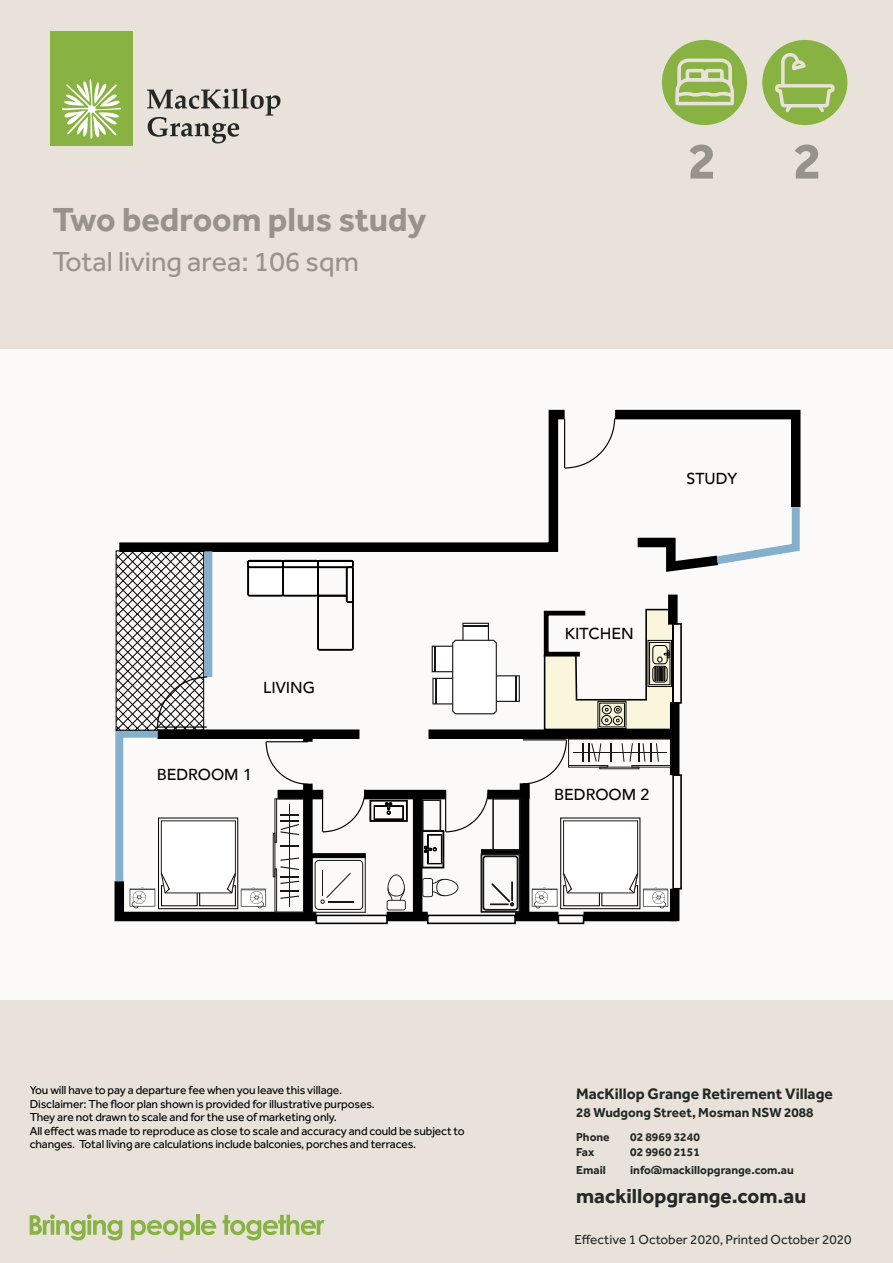
<style>
.page{position:relative;width:893px;height:1263px;background:#e8e2da}
.page>*{position:absolute;margin:0;border:0;box-sizing:border-box;transform-origin:0 0}
.t1{font:700 52.5px "Effra";color:#97928a}
.t2{font:700 34.5px "Effra";color:#97928a}
.t3{font:28.5px "Effra";color:#97928a}
.t4{font:700 21px "Effra";color:#252926}
.t5{font:500 15.9px "Avenir";color:#000}
.t6{font:700 15.75px "Effra";color:#252926}
.t7{font:13.5px "Effra";color:#252926}
.t8{font:700 13.5px "Effra";color:#252926}
.t9{font:12px/13.5px "Effra";letter-spacing:-.01em;color:#000}
.t10{font:700 12px "Effra";color:#252926}
</style>
<div class="page">
<div style="left:50px;top:32px;width:83px;height:114px;background:#88b241"></div>
<svg style="left:62px;top:79px;width:59px;height:60px"></svg>
<svg style="left:147px;top:88px;width:133px;height:55px"></svg>
<div style="left:0;top:349px;width:893px;height:650px;background:#fbfaf9"></div>
<svg style="left:115px;top:409px;width:449px;height:148px"></svg>
<div style="left:428px;top:729px;width:245px;height:10px;background:#000"></div>
<div style="left:364px;top:790px;width:82px;height:9px;background:#000"></div>
<div style="left:387px;top:912px;width:41px;height:9px;background:#000"></div>
<div style="left:413px;top:791px;width:9px;height:125px;background:#000"></div>
<div style="left:670px;top:889px;width:9px;height:32px;background:#000"></div>
<div style="left:204px;top:551px;width:8px;height:126px;background:#84b0cd"></div>
<svg style="left:118px;top:552px;width:84px;height:124px"></svg>
<div style="left:116px;top:550px;width:88px;height:181px;border:1px solid #000"></div>
<div style="left:668px;top:595px;width:10px;height:30px;background:#000"></div>
<div style="left:670px;top:702px;width:9px;height:73px;background:#000"></div>
<div style="left:672px;top:774px;width:10px;height:115px;border:2px solid #000"></div>
<div style="left:672px;top:623px;width:10px;height:81px;border:2px solid #000"></div>
<svg style="left:564px;top:409px;width:237px;height:163px"></svg>
<svg style="left:541px;top:608px;width:133px;height:122px"></svg>
<div style="left:598px;top:701px;width:28px;height:28px;border:1px solid #010101"></div>
<svg style="left:114px;top:676px;width:294px;height:249px"></svg>
<svg style="left:420px;top:738px;width:251px;height:187px"></svg>
<svg style="left:248px;top:560px;width:105px;height:90px"></svg>
<svg style="left:432px;top:623px;width:88px;height:91px"></svg>
<svg style="left:30px;top:1214px;width:92px;height:26px"></svg>
<svg style="left:131px;top:1220px;width:64px;height:20px"></svg>
<hr style="left:196px;top:1215px;width:4px;height:20px;background:#88b241">
<svg style="left:201px;top:1220px;width:15px;height:15px"></svg>
<svg style="left:223px;top:1215px;width:101px;height:25px"></svg>
<div style="left:662px;top:40px;width:85px;height:85px;background:#88b241;border-radius:50%"></div>
<div style="left:762px;top:40px;width:85px;height:85px;background:#88b241;border-radius:50%"></div>
<svg style="left:675px;top:40px;width:60px;height:66px"></svg>
<svg style="left:775px;top:53px;width:60px;height:59px"></svg>
<h2 class="t2" style="left:52px;top:199px;width:376px">Two bedroom plus study</h2>
<h3 class="t3" style="left:52px;top:245px;width:308px">Total living area: 106 sqm</h3>
<h3 class="t5" style="left:263px;top:674px;width:54px">LIVING</h3>
<h3 class="t5" style="left:157px;top:761px;width:97px">BEDROOM 1</h3>
<h1 class="t1" style="left:688px;top:129px;width:30px">2</h1>
<h1 class="t1" style="left:793px;top:129px;width:30px">2</h1>
<h3 class="t5" style="left:687px;top:465px;width:52px">STUDY</h3>
<h3 class="t5" style="left:565px;top:619px;width:71px">KITCHEN</h3>
<h3 class="t5" style="left:554px;top:780px;width:97px">BEDROOM 2</h3>
<p class="t9" style="left:30px;top:1083px;width:436px">You will have to pay a departure fee when you leave this village.<br>Disclaimer: The floor plan shown is provided for illustrative purposes.<br>They are not drawn to scale and for the use of marketing only.<br>All effect was made to reproduce as close to scale and accuracy and could be subject to changes. Total living are calculations include balconies, porches and terraces.</p>
<h3 class="t6" style="left:576px;top:1084px;width:258px">MacKillop Grange Retirement Village</h3>
<p class="t8" style="left:576px;top:1104px;width:239px">28 Wudgong Street, Mosman NSW 2088</p>
<p class="t10" style="left:576px;top:1129px;width:35px">Phone</p>
<p class="t10" style="left:630px;top:1129px;width:71px">02 8969 3240</p>
<p class="t10" style="left:576px;top:1144px;width:20px">Fax</p>
<p class="t10" style="left:630px;top:1144px;width:71px">02 9960 2151</p>
<p class="t10" style="left:576px;top:1162px;width:31px">Email</p>
<p class="t10" style="left:630px;top:1162px;width:165px">info@mackillopgrange.com.au</p>
<h3 class="t4" style="left:576px;top:1183px;width:231px">mackillopgrange.com.au</h3>
<p class="t7" style="left:575px;top:1231px;width:279px">Effective 1 October 2020, Printed October 2020</p>
</div>
